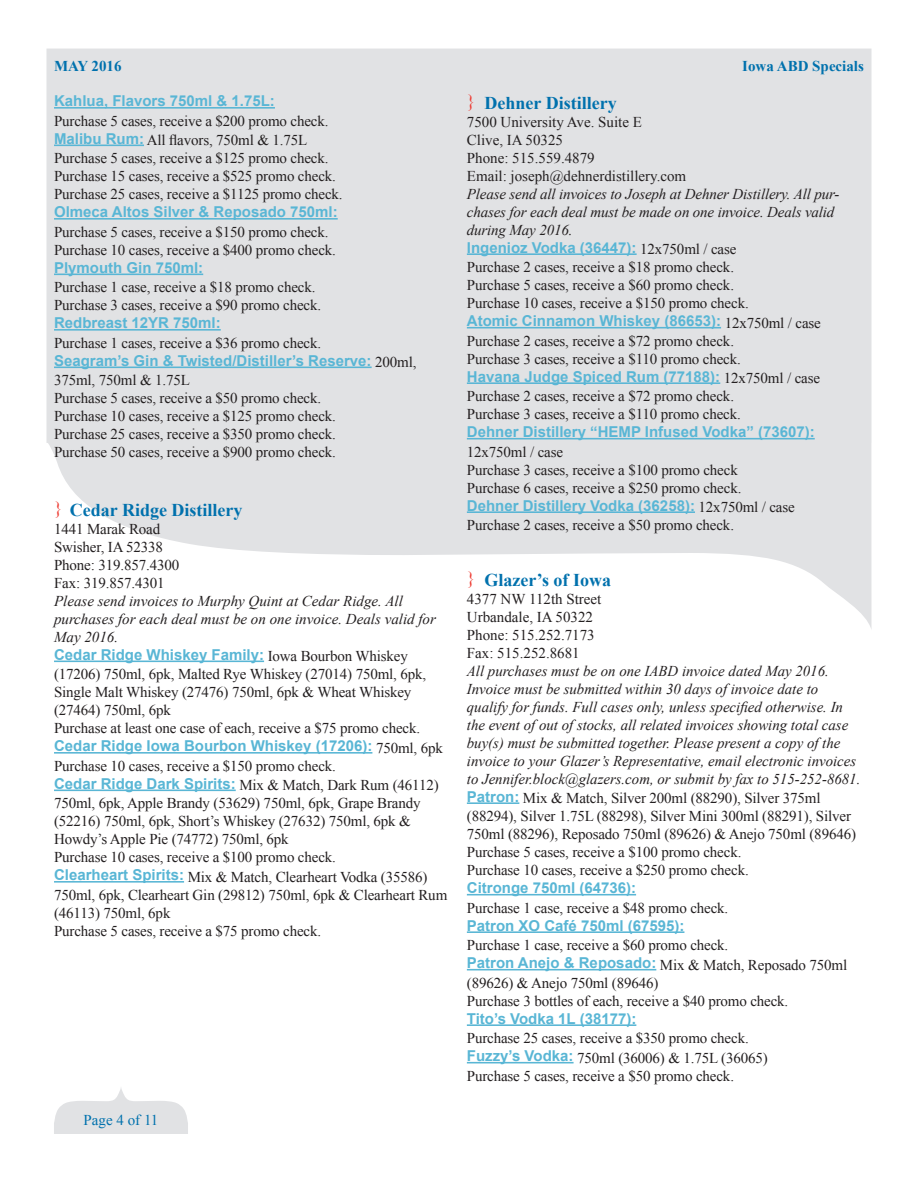
<style>
.page{position:relative;width:918px;height:1188px;background:#fff}
.page>*{position:absolute;margin:0;border:0;box-sizing:border-box;transform-origin:0 0}
.t1{font:700 18px "Times New Roman";color:#0071ad}
.t2{font:15px/18px "Times New Roman";letter-spacing:-.01em;color:#231f20}
.t3{font:italic 15px/18px "Times New Roman";color:#231f20}
.t4{font:700 15px/19.5px "Arial";color:#59b6d5}
.t5{font:700 15px "Times New Roman";color:#0071ad}
.t6{font:15px "Times New Roman";color:#0071ad}
.s1{font-family:"Arial";font-weight:700;color:#59b6d5}
.s2{font-family:"Times New Roman";font-weight:400;color:#231f20}
.s3{font-weight:400;color:#ee3b32}
</style>
<div class="page">
<svg style="left:47px;top:49px;width:825px;height:580px;background:#e4e5e7"></svg>
<svg style="left:54px;top:1088px;width:134px;height:46px"></svg>
<hr style="left:54px;top:107px;width:221px;height:2px;background:#59b6d5">
<hr style="left:54px;top:145px;width:90px;height:1px;background:#59b6d5">
<hr style="left:54px;top:218px;width:284px;height:2px;background:#59b6d5">
<hr style="left:54px;top:274px;width:149px;height:1px;background:#59b6d5">
<hr style="left:54px;top:329px;width:167px;height:2px;background:#59b6d5">
<hr style="left:54px;top:367px;width:318px;height:1px;background:#59b6d5">
<hr style="left:54px;top:661px;width:210px;height:1px;background:#59b6d5">
<hr style="left:54px;top:752px;width:318px;height:2px;background:#59b6d5">
<hr style="left:54px;top:790px;width:182px;height:1px;background:#59b6d5">
<hr style="left:54px;top:881px;width:130px;height:2px;background:#59b6d5">
<hr style="left:467px;top:253px;width:170px;height:2px;background:#59b6d5">
<hr style="left:467px;top:327px;width:254px;height:1px;background:#59b6d5">
<hr style="left:467px;top:382px;width:253px;height:2px;background:#59b6d5">
<hr style="left:467px;top:438px;width:348px;height:1px;background:#59b6d5">
<hr style="left:467px;top:511px;width:228px;height:2px;background:#59b6d5">
<hr style="left:467px;top:802px;width:52px;height:2px;background:#59b6d5">
<hr style="left:467px;top:894px;width:169px;height:1px;background:#59b6d5">
<hr style="left:467px;top:931px;width:217px;height:2px;background:#59b6d5">
<hr style="left:467px;top:969px;width:189px;height:1px;background:#59b6d5">
<hr style="left:467px;top:1024px;width:169px;height:2px;background:#59b6d5">
<hr style="left:467px;top:1062px;width:107px;height:1px;background:#59b6d5">
<p class="t5" style="left:54px;top:55px;width:69px">MAY 2016</p>
<p class="t5" style="left:742px;top:55px;width:123px">Iowa ABD Specials</p>
<p class="t4" style="left:54px;top:92px;width:222px">Kahlua, Flavors 750ml &amp; 1.75L:</p>
<p class="t2" style="left:54px;top:111px;width:276px">Purchase 5 cases, receive a $200 promo check.</p>
<p class="t2" style="left:54px;top:131px;width:255px"><span class="s1">Malibu Rum:</span> All flavors, 750ml &amp; 1.75L</p>
<p class="t2" style="left:54px;top:149px;width:276px">Purchase 5 cases, receive a $125 promo check.</p>
<p class="t2" style="left:54px;top:167px;width:283px">Purchase 15 cases, receive a $525 promo check.</p>
<p class="t2" style="left:54px;top:185px;width:290px">Purchase 25 cases, receive a $1125 promo check.</p>
<p class="t4" style="left:54px;top:203px;width:285px">Olmeca Altos Silver &amp; Reposado 750ml:</p>
<p class="t2" style="left:54px;top:222px;width:276px">Purchase 5 cases, receive a $150 promo check.</p>
<p class="t2" style="left:54px;top:240px;width:283px">Purchase 10 cases, receive a $400 promo check.</p>
<p class="t4" style="left:54px;top:258px;width:151px">Plymouth Gin 750ml:</p>
<p class="t2" style="left:54px;top:278px;width:263px">Purchase 1 case, receive a $18 promo check.</p>
<p class="t2" style="left:54px;top:296px;width:269px">Purchase 3 cases, receive a $90 promo check.</p>
<p class="t4" style="left:54px;top:314px;width:168px">Redbreast 12YR 750ml:</p>
<p class="t2" style="left:54px;top:333px;width:269px">Purchase 1 cases, receive a $36 promo check.</p>
<p class="t4" style="left:54px;top:351px;width:364px">Seagram’s Gin &amp; Twisted/Distiller’s Reserve: <span class="s2">200ml,<br>375ml, 750ml &amp; 1.75L</span></p>
<p class="t2" style="left:54px;top:389px;width:269px">Purchase 5 cases, receive a $50 promo check.</p>
<p class="t2" style="left:54px;top:407px;width:283px">Purchase 10 cases, receive a $125 promo check.</p>
<p class="t2" style="left:54px;top:425px;width:283px">Purchase 25 cases, receive a $350 promo check.</p>
<p class="t2" style="left:54px;top:443px;width:283px">Purchase 50 cases, receive a $900 promo check.</p>
<p class="t1" style="left:54px;top:497px;width:190px"><span class="s3">}</span> Cedar Ridge Distillery</p>
<p class="t2" style="left:54px;top:519px;width:108px">1441 Marak Road</p>
<p class="t2" style="left:54px;top:537px;width:111px">Swisher, IA 52338</p>
<p class="t2" style="left:54px;top:555px;width:127px">Phone: 319.857.4300</p>
<p class="t2" style="left:54px;top:573px;width:112px">Fax: 319.857.4301</p>
<p class="t3" style="left:54px;top:591px;width:383px">Please send invoices to Murphy Quint at Cedar Ridge. All purchases for each deal must be on one invoice. Deals valid for<br>May 2016.</p>
<p class="t2" style="left:54px;top:645px;width:374px;line-height:19.5px"><span class="s1">Cedar Ridge Whiskey Family:</span> Iowa Bourbon Whiskey (17206) 750ml, 6pk, Malted Rye Whiskey (27014) 750ml, 6pk,</p>
<p class="t2" style="left:54px;top:683px;width:359px">Single Malt Whiskey (27476) 750ml, 6pk &amp; Wheat Whiskey (27464) 750ml, 6pk</p>
<p class="t2" style="left:54px;top:719px;width:368px">Purchase at least one case of each, receive a $75 promo check.</p>
<p class="t4" style="left:54px;top:737px;width:390px">Cedar Ridge Iowa Bourbon Whiskey (17206): <span class="s2">750ml, 6pk</span></p>
<p class="t2" style="left:54px;top:756px;width:283px">Purchase 10 cases, receive a $150 promo check.</p>
<p class="t2" style="left:54px;top:776px;width:386px"><span class="s1">Cedar Ridge Dark Spirits:</span> Mix &amp; Match, Dark Rum (46112)<br>750ml, 6pk, Apple Brandy (53629) 750ml, 6pk, Grape Brandy (52216) 750ml, 6pk, Short’s Whiskey (27632) 750ml, 6pk &amp; Howdy’s Apple Pie (74772) 750ml, 6pk</p>
<p class="t2" style="left:54px;top:848px;width:283px">Purchase 10 cases, receive a $100 promo check.</p>
<p class="t2" style="left:54px;top:867px;width:395px"><span class="s1">Clearheart Spirits:</span> Mix &amp; Match, Clearheart Vodka (35586)<br>750ml, 6pk, Clearheart Gin (29812) 750ml, 6pk &amp; Clearheart Rum (46113) 750ml, 6pk</p>
<p class="t2" style="left:54px;top:921px;width:269px">Purchase 5 cases, receive a $75 promo check.</p>
<p class="t6" style="left:84px;top:1110px;width:76px">Page 4 of 11</p>
<p class="t1" style="left:467px;top:90px;width:151px"><span class="s3">}</span> Dehner Distillery</p>
<p class="t2" style="left:467px;top:112px;width:177px">7500 University Ave. Suite E</p>
<p class="t2" style="left:467px;top:130px;width:98px">Clive, IA 50325</p>
<p class="t2" style="left:467px;top:148px;width:129px">Phone: 515.559.4879</p>
<p class="t2" style="left:467px;top:166px;width:221px">Email: joseph@dehnerdistillery.com</p>
<p class="t3" style="left:467px;top:184px;width:374px">Please send all invoices to Joseph at Dehner Distillery. All pur&shy;chases for each deal must be made on one invoice. Deals valid during May 2016.</p>
<p class="t4" style="left:467px;top:238px;width:271px">Ingenioz Vodka (36447): <span class="s2">12x750ml / case</span></p>
<p class="t2" style="left:467px;top:258px;width:269px">Purchase 2 cases, receive a $18 promo check.</p>
<p class="t2" style="left:467px;top:276px;width:269px">Purchase 5 cases, receive a $60 promo check.</p>
<p class="t2" style="left:467px;top:294px;width:283px">Purchase 10 cases, receive a $150 promo check.</p>
<p class="t4" style="left:467px;top:312px;width:356px">Atomic Cinnamon Whiskey (86653): <span class="s2">12x750ml / case</span></p>
<p class="t2" style="left:467px;top:331px;width:269px">Purchase 2 cases, receive a $72 promo check.</p>
<p class="t2" style="left:467px;top:349px;width:276px">Purchase 3 cases, receive a $110 promo check.</p>
<p class="t4" style="left:467px;top:367px;width:355px">Havana Judge Spiced Rum (77188): <span class="s2">12x750ml / case</span></p>
<p class="t2" style="left:467px;top:387px;width:269px">Purchase 2 cases, receive a $72 promo check.</p>
<p class="t2" style="left:467px;top:405px;width:276px">Purchase 3 cases, receive a $110 promo check.</p>
<p class="t4" style="left:467px;top:423px;width:349px">Dehner Distillery “HEMP Infused Vodka” (73607):<br><span class="s2">12x750ml / case</span></p>
<p class="t2" style="left:467px;top:460px;width:272px">Purchase 3 cases, receive a $100 promo check</p>
<p class="t2" style="left:467px;top:478px;width:276px">Purchase 6 cases, receive a $250 promo check.</p>
<p class="t4" style="left:467px;top:496px;width:329px">Dehner Distillery Vodka (36258): <span class="s2">12x750ml / case</span></p>
<p class="t2" style="left:467px;top:516px;width:269px">Purchase 2 cases, receive a $50 promo check.</p>
<p class="t1" style="left:467px;top:567px;width:146px"><span class="s3">}</span> Glazer’s of Iowa</p>
<p class="t2" style="left:467px;top:589px;width:136px">4377 NW 112th Street</p>
<p class="t2" style="left:467px;top:607px;width:128px">Urbandale, IA 50322</p>
<p class="t2" style="left:467px;top:625px;width:129px">Phone: 515.252.7173</p>
<p class="t2" style="left:467px;top:643px;width:114px">Fax: 515.252.8681</p>
<p class="t3" style="left:467px;top:661px;width:395px">All purchases must be on one IABD invoice dated May 2016.<br>Invoice must be submitted within 30 days of invoice date to qualify for funds. Full cases only, unless specified otherwise. In the event of out of stocks, all related invoices showing total case buy(s) must be submitted together. Please present a copy of the invoice to your Glazer’s Representative, email electronic invoices to Jennifer.block@glazers.com, or submit by fax to 515-252-8681.</p>
<p class="t2" style="left:467px;top:789px;width:391px"><span class="s1">Patron:</span> Mix &amp; Match, Silver 200ml (88290), Silver 375ml (88294), Silver 1.75L (88298), Silver Mini 300ml (88291), Silver<br>750ml (88296), Reposado 750ml (89626) &amp; Anejo 750ml (89646)</p>
<p class="t2" style="left:467px;top:843px;width:276px">Purchase 5 cases, receive a $100 promo check.</p>
<p class="t2" style="left:467px;top:861px;width:283px">Purchase 10 cases, receive a $250 promo check.</p>
<p class="t4" style="left:467px;top:879px;width:171px">Citronge 750ml (64736):</p>
<p class="t2" style="left:467px;top:898px;width:263px">Purchase 1 case, receive a $48 promo check.</p>
<p class="t4" style="left:467px;top:916px;width:219px">Patron XO Café 750ml (67595):</p>
<p class="t2" style="left:467px;top:936px;width:263px">Purchase 1 case, receive a $60 promo check.</p>
<p class="t2" style="left:467px;top:955px;width:382px"><span class="s1">Patron Anejo &amp; Reposado:</span> Mix &amp; Match, Reposado 750ml (89626) &amp; Anejo 750ml (89646)</p>
<p class="t2" style="left:467px;top:991px;width:323px">Purchase 3 bottles of each, receive a $40 promo check.</p>
<p class="t4" style="left:467px;top:1009px;width:171px">Tito’s Vodka 1L (38177):</p>
<p class="t2" style="left:467px;top:1029px;width:283px">Purchase 25 cases, receive a $350 promo check.</p>
<p class="t2" style="left:467px;top:1048px;width:302px"><span class="s1">Fuzzy’s Vodka:</span> 750ml (36006) &amp; 1.75L (36065)</p>
<p class="t2" style="left:467px;top:1066px;width:269px">Purchase 5 cases, receive a $50 promo check.</p>
</div>
